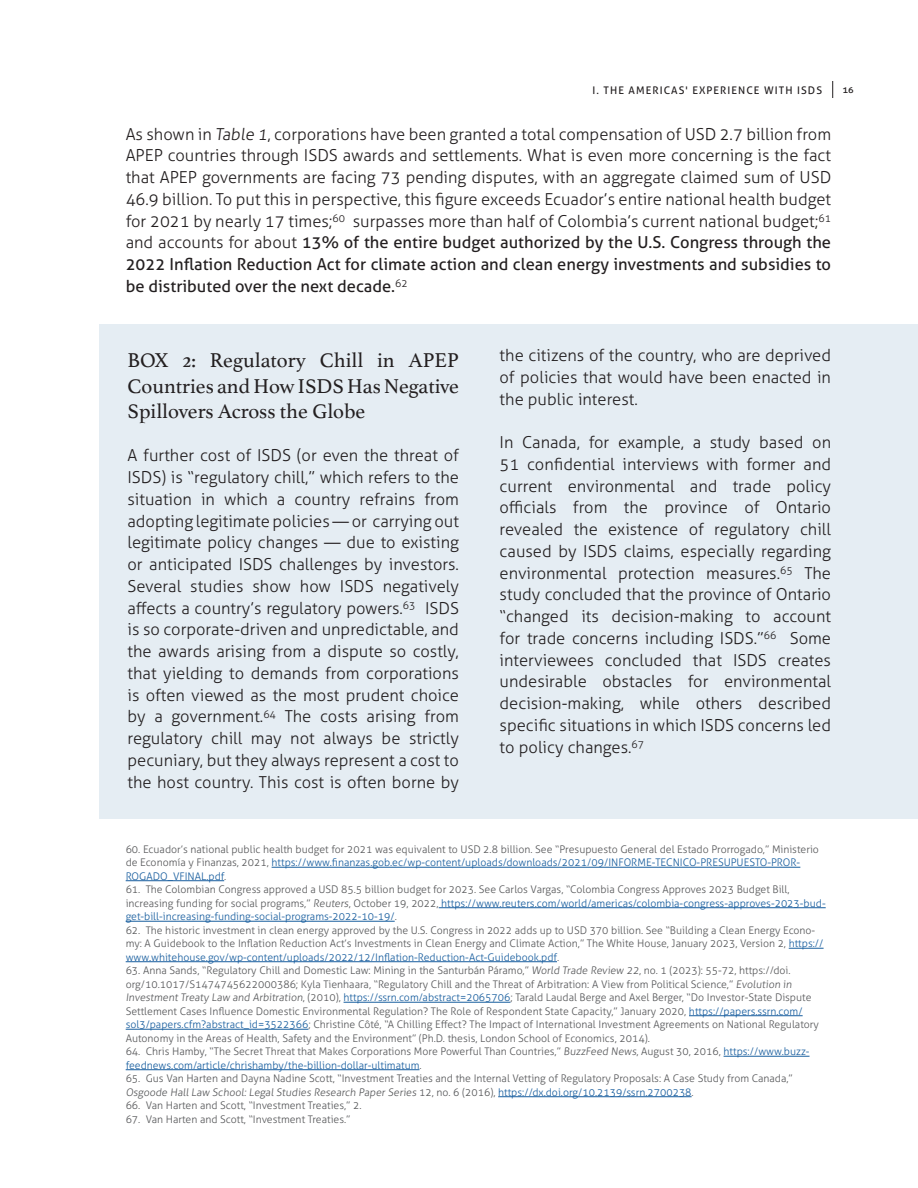
<style>
.page{position:relative;width:918px;height:1188px;background:#fff}
.page>*{position:absolute;margin:0;border:0;box-sizing:border-box;transform-origin:0 0}
.t1{font:21px/25.2px "Athelas";color:#231f20;text-align:justify}
.t2{font:300 16.5px/21.8px "Aller";color:#231f20;text-align:justify}
.t3{font:300 10.5px/13.5px "Aller";color:#57585a}
.t4{font:10.5px "Aller";letter-spacing:.1em;color:#231f20}
.s1{font-weight:400}
.s2{color:#175d9e}
</style>
<div class="page">
<svg style="left:832px;top:81px;width:1px;height:17px"></svg>
<div style="left:100px;top:324px;width:818px;height:495px;background:#e5edf3"></div>
<hr style="left:272px;top:867px;width:528px;height:1px;background:#175d9e">
<hr style="left:126px;top:880px;width:98px;height:1px;background:#175d9e">
<hr style="left:439px;top:907px;width:387px;height:1px;background:#175d9e">
<hr style="left:126px;top:921px;width:269px;height:1px;background:#175d9e">
<hr style="left:789px;top:948px;width:35px;height:1px;background:#175d9e">
<hr style="left:126px;top:961px;width:431px;height:1px;background:#175d9e">
<hr style="left:344px;top:1002px;width:166px;height:1px;background:#175d9e">
<hr style="left:689px;top:1015px;width:114px;height:1px;background:#175d9e">
<hr style="left:126px;top:1029px;width:182px;height:1px;background:#175d9e">
<hr style="left:724px;top:1056px;width:86px;height:1px;background:#175d9e">
<hr style="left:126px;top:1069px;width:293px;height:1px;background:#175d9e">
<hr style="left:498px;top:1096px;width:194px;height:1px;background:#175d9e">
<p class="t4" style="left:592px;top:84px;width:231px">I. THE AMERICAS' EXPERIENCE WITH ISDS</p>
<p class="t4" style="left:843px;top:83px;width:12px">16</p>
<p class="t2" style="left:126px;top:123px;width:707px">As shown in Table 1, corporations have been granted a total compensation of USD 2.7 billion from APEP countries through ISDS awards and settlements. What is even more concerning is the fact that APEP governments are facing 73 pending disputes, with an aggregate claimed sum of USD 46.9 billion. To put this in perspective, this figure exceeds Ecuador’s entire national health budget for 2021 by nearly 17 times;<sup>60</sup> surpasses more than half of Colombia’s current national budget;<sup>61 </sup>and accounts for about <span class="s1">13% of the entire budget authorized by the U.S. Congress through the 2022 Inflation Reduction Act for climate action and clean energy investments and subsidies to be distributed over the next decade.</span><sup>62</sup></p>
<p class="t1" style="left:128px;top:347px;width:333px">BOX 2: Regulatory Chill in APEP Countries and How ISDS Has Negative Spillovers Across the Globe</p>
<p class="t2" style="left:128px;top:445px;width:333px">A further cost of ISDS (or even the threat of ISDS) is “regulatory chill,” which refers to the situation in which a country refrains from adopting legitimate policies — or carrying out legitimate policy changes — due to existing or anticipated ISDS challenges by investors.<br>Several studies show how ISDS negatively affects a country’s regulatory powers.<sup>63</sup> ISDS is so corporate-driven and unpredictable, and the awards arising from a dispute so costly, that yielding to demands from corporations is often viewed as the most prudent choice by a government.<sup>64</sup> The costs arising from regulatory chill may not always be strictly pecuniary, but they always represent a cost to the host country. This cost is often borne by</p>
<p class="t2" style="left:500px;top:344px;width:333px">the citizens of the country, who are deprived of policies that would have been enacted in the public interest.</p>
<p class="t2" style="left:500px;top:431px;width:333px">In Canada, for example, a study based on 51 confidential interviews with former and current environmental and trade policy officials from the province of Ontario revealed the existence of regulatory chill caused by ISDS claims, especially regarding environmental protection measures.<sup>65</sup> The study concluded that the province of Ontario “changed its decision-making to account for trade concerns including ISDS.”<sup>66</sup> Some interviewees concluded that ISDS creates undesirable obstacles for environmental decision-making, while others described specific situations in which ISDS concerns led to policy changes.<sup>67</sup></p>
<p class="t3" style="left:126px;top:842px;width:695px">60. Ecuador’s national public health budget for 2021 was equivalent to USD 2.8 billion. See “Presupuesto General del Estado Prorrogado,” Ministerio de Economía y Finanzas, 2021, <span class="s2">https://www.finanzas.gob.ec/wp-content/uploads/downloads/2021/09/INFORME-TECNICO-PRESUPUESTO-PROR-<br>ROGADO_VFINAL.pdf</span>.</p>
<p class="t3" style="left:126px;top:883px;width:702px">61. The Colombian Congress approved a USD 85.5 billion budget for 2023. See Carlos Vargas, “Colombia Congress Approves 2023 Budget Bill, increasing funding for social programs,” Reuters, October 19, 2022, <span class="s2">https://www.reuters.com/world/americas/colombia-congress-approves-2023-bud&shy;get-bill-increasing-funding-social-programs-2022-10-19/</span>.</p>
<p class="t3" style="left:126px;top:923px;width:699px">62. The historic investment in clean energy approved by the U.S. Congress in 2022 adds up to USD 370 billion. See “Building a Clean Energy Econo&shy;my: A Guidebook to the Inflation Reduction Act’s Investments in Clean Energy and Climate Action,” The White House, January 2023, Version 2, <span class="s2">https:// www.whitehouse.gov/wp-content/uploads/2022/12/Inflation-Reduction-Act-Guidebook.pdf</span>.</p>
<p class="t3" style="left:126px;top:964px;width:695px">63. Anna Sands, “Regulatory Chill and Domestic Law: Mining in the Santurbán Páramo,” World Trade Review 22, no. 1 (2023): 55-72, https://doi. org/10.1017/S1474745622000386; Kyla Tienhaara, “Regulatory Chill and the Threat of Arbitration: A View from Political Science,” Evolution in Investment Treaty Law and Arbitration, (2010), <span class="s2">https://ssrn.com/abstract=2065706</span>; Tarald Laudal Berge and Axel Berger, “Do Investor-State Dispute Settlement Cases Influence Domestic Environmental Regulation? The Role of Respondent State Capacity,” January 2020, <span class="s2">https://papers.ssrn.com/ sol3/papers.cfm?abstract_id=3522366</span>; Christine Côté, “A Chilling Effect? The Impact of International Investment Agreements on National Regulatory Autonomy in the Areas of Health, Safety and the Environment” (Ph.D. thesis, London School of Economics, 2014).</p>
<p class="t3" style="left:126px;top:1045px;width:685px">64. Chris Hamby, “The Secret Threat that Makes Corporations More Powerful Than Countries,” BuzzFeed News, August 30, 2016, <span class="s2">https://www.buzz&shy;feednews.com/article/chrishamby/the-billion-dollar-ultimatum</span>.</p>
<p class="t3" style="left:126px;top:1072px;width:669px">65. Gus Van Harten and Dayna Nadine Scott, “Investment Treaties and the Internal Vetting of Regulatory Proposals: A Case Study from Canada,”<br>Osgoode Hall Law School: Legal Studies Research Paper Series 12, no. 6 (2016), <span class="s2">https://dx.doi.org/10.2139/ssrn.2700238</span>.</p>
<p class="t3" style="left:126px;top:1099px;width:237px">66. Van Harten and Scott, “Investment Treaties,” 2.</p>
<p class="t3" style="left:126px;top:1112px;width:226px">67. Van Harten and Scott, “Investment Treaties.”</p>
</div>
